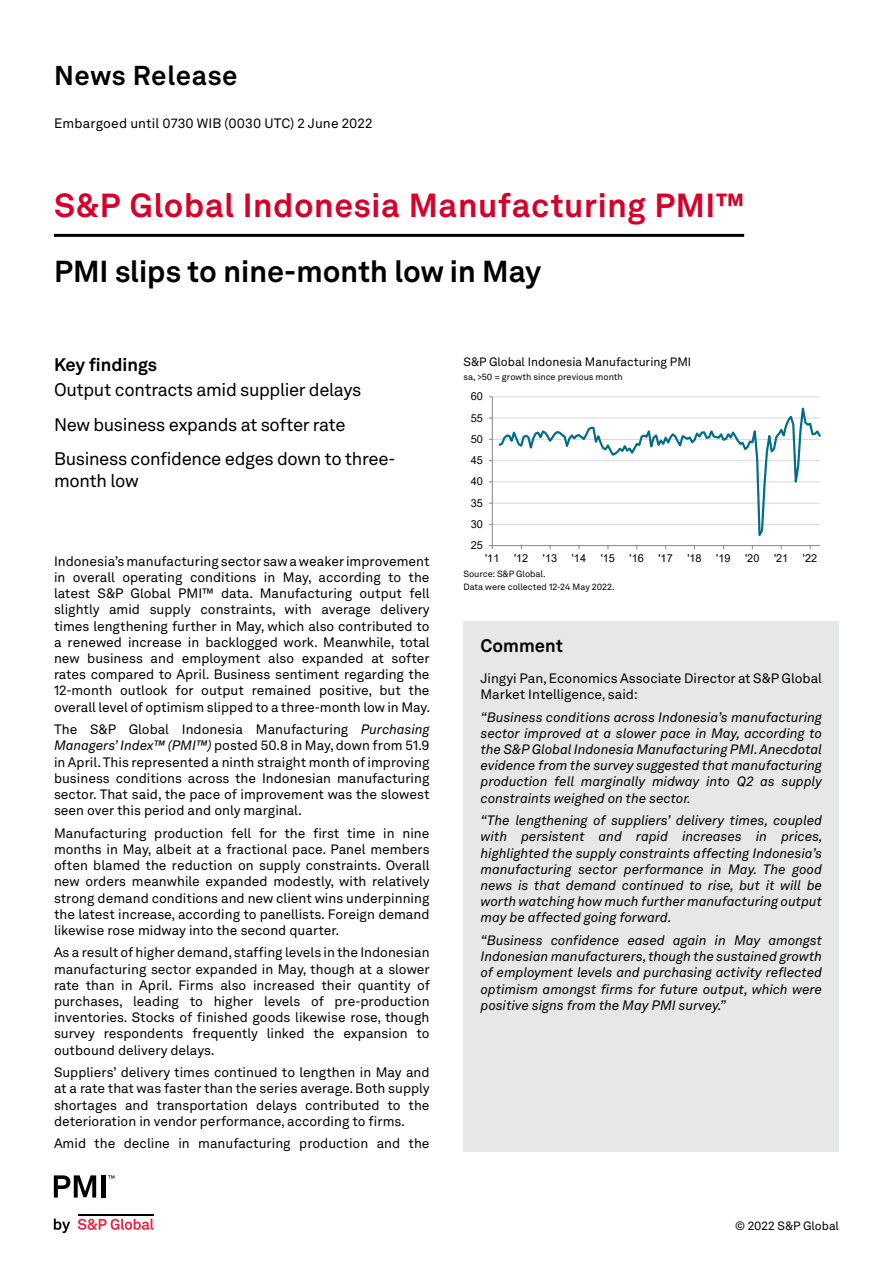
<style>
.page{position:relative;width:893px;height:1263px;background:#fff}
.page>*{position:absolute;margin:0;border:0;box-sizing:border-box;transform-origin:0 0}
.t1{font:700 33px "Akkurat LL";letter-spacing:.02em;color:#d6002a}
.t2{font:700 30px "Akkurat LL";color:#000}
.t3{font:700 27px "Akkurat LL";letter-spacing:.025em;color:#000}
.t4{font:18px/34.3px "Akkurat LL";letter-spacing:-.02em;color:#000}
.t5{font:700 18px "Akkurat LL";color:#000}
.t6{font:13.5px/16.2px "Akkurat LL";color:#000;text-align:justify}
.t7{font:italic 13.5px/16.2px "Akkurat LL";color:#000;text-align:justify}
.t8{font:12px "Akkurat LL";color:#000}
.t9{font:10.95px "Arial";color:#000}
.t10{font:9px "Akkurat LL";color:#000}
.s1{font-style:italic}
</style>
<div class="page">
<hr style="left:492px;top:524px;width:328px;height:1px;background:#d9d9d9">
<hr style="left:492px;top:503px;width:328px;height:1px;background:#d9d9d9">
<hr style="left:492px;top:481px;width:328px;height:1px;background:#d9d9d9">
<hr style="left:492px;top:460px;width:328px;height:1px;background:#d9d9d9">
<hr style="left:492px;top:439px;width:328px;height:1px;background:#d9d9d9">
<hr style="left:492px;top:418px;width:328px;height:1px;background:#d9d9d9">
<hr style="left:492px;top:396px;width:328px;height:1px;background:#d9d9d9">
<hr style="left:492px;top:397px;width:1px;height:149px;background:#868686">
<hr style="left:492px;top:545px;width:328px;height:1px;background:#868686">
<svg style="left:497px;top:397px;width:324px;height:139px"></svg>
<hr style="left:54px;top:234px;width:690px;height:3px;background:#000">
<div style="left:464px;top:621px;width:375px;height:51px;background:#e6e7e8"></div>
<div style="left:463px;top:672px;width:376px;height:480px;background:#e6e7e8"></div>
<svg style="left:54px;top:1218px;width:16px;height:15px"></svg>
<svg style="left:78px;top:1218px;width:75px;height:12px"></svg>
<hr style="left:78px;top:1213px;width:75px;height:2px;background:#000">
<svg style="left:54px;top:1175px;width:42px;height:22px"></svg>
<div style="left:101px;top:1175px;width:5px;height:22px;background:#000"></div>
<svg style="left:108px;top:1175px;width:6px;height:3px"></svg>
<h3 class="t3" style="left:54px;top:55px;width:185px">News Release</h3>
<p class="t6" style="left:54px;top:114px;width:320px">Embargoed until 0730 WIB (0030 UTC) 2 June 2022</p>
<h1 class="t1" style="left:54px;top:180px;width:692px">S&amp;P Global Indonesia Manufacturing PMI™</h1>
<h2 class="t2" style="left:54px;top:248px;width:489px">PMI slips to nine-month low in May</h2>
<h3 class="t5" style="left:54px;top:351px;width:105px">Key findings</h3>
<h3 class="t4" style="left:54px;top:372px;width:343px">Output contracts amid supplier delays<br>New business expands at softer rate<br>Business confidence edges down to three-</h3>
<h3 class="t4" style="left:54px;top:462px;width:86px">month low</h3>
<p class="t6" style="left:54px;top:552px;width:378px">Indonesia’s manufacturing sector saw a weaker improvement in overall operating conditions in May, according to the latest S&amp;P Global PMI™ data. Manufacturing output fell slightly amid supply constraints, with average delivery times lengthening further in May, which also contributed to a renewed increase in backlogged work. Meanwhile, total new business and employment also expanded at softer rates compared to April. Business sentiment regarding the 12-month outlook for output remained positive, but the overall level of optimism slipped to a three-month low in May.</p>
<p class="t6" style="left:54px;top:721px;width:377px">The S&amp;P Global Indonesia Manufacturing <span class="s1">Purchasing Managers’ Index™ (PMI™)</span> posted 50.8 in May, down from 51.9 in April. This represented a ninth straight month of improving business conditions across the Indonesian manufacturing sector. That said, the pace of improvement was the slowest seen over this period and only marginal.</p>
<p class="t6" style="left:54px;top:824px;width:377px">Manufacturing production fell for the first time in nine months in May, albeit at a fractional pace. Panel members often blamed the reduction on supply constraints. Overall new orders meanwhile expanded modestly, with relatively strong demand conditions and new client wins underpinning the latest increase, according to panellists. Foreign demand likewise rose midway into the second quarter.</p>
<p class="t6" style="left:54px;top:944px;width:377px">As a result of higher demand, staffing levels in the Indonesian manufacturing sector expanded in May, though at a slower rate than in April. Firms also increased their quantity of purchases, leading to higher levels of pre-production inventories. Stocks of finished goods likewise rose, though survey respondents frequently linked the expansion to outbound delivery delays.</p>
<p class="t6" style="left:54px;top:1064px;width:377px">Suppliers’ delivery times continued to lengthen in May and at a rate that was faster than the series average. Both supply shortages and transportation delays contributed to the deterioration in vendor performance, according to firms.</p>
<p class="t6" style="left:54px;top:1135px;width:377px">Amid the decline in manufacturing production and the</p>
<p class="t8" style="left:463px;top:353px;width:229px">S&amp;P Global Indonesia Manufacturing PMI</p>
<p class="t10" style="left:463px;top:370px;width:161px">sa, &gt;50 = growth since previous month</p>
<p class="t9" style="left:471px;top:389px;width:14px">60</p>
<p class="t9" style="left:471px;top:410px;width:14px">55</p>
<p class="t9" style="left:471px;top:431px;width:14px">50</p>
<p class="t9" style="left:471px;top:453px;width:14px">45</p>
<p class="t9" style="left:471px;top:474px;width:14px">40</p>
<p class="t9" style="left:471px;top:495px;width:14px">35</p>
<p class="t9" style="left:471px;top:516px;width:14px">30</p>
<p class="t9" style="left:471px;top:538px;width:14px">25</p>
<p class="t9" style="left:485px;top:551px;width:16px">'11</p>
<p class="t9" style="left:514px;top:551px;width:16px">'12</p>
<p class="t9" style="left:543px;top:551px;width:16px">'13</p>
<p class="t9" style="left:572px;top:551px;width:16px">'14</p>
<p class="t9" style="left:601px;top:551px;width:16px">'15</p>
<p class="t9" style="left:630px;top:551px;width:16px">'16</p>
<p class="t9" style="left:658px;top:551px;width:16px">'17</p>
<p class="t9" style="left:687px;top:551px;width:16px">'18</p>
<p class="t9" style="left:716px;top:551px;width:16px">'19</p>
<p class="t9" style="left:745px;top:551px;width:16px">'20</p>
<p class="t9" style="left:774px;top:551px;width:16px">'21</p>
<p class="t9" style="left:803px;top:551px;width:16px">'22</p>
<p class="t10" style="left:463px;top:567px;width:84px">Source: S&amp;P Global.</p>
<p class="t10" style="left:463px;top:580px;width:153px">Data were collected 12-24 May 2022.</p>
<h3 class="t5" style="left:481px;top:632px;width:84px">Comment</h3>
<p class="t6" style="left:480px;top:669px;width:343px">Jingyi Pan, Economics Associate Director at S&amp;P Global<br>Market Intelligence, said:</p>
<p class="t7" style="left:480px;top:708px;width:343px">“Business conditions across Indonesia’s manufacturing sector improved at a slower pace in May, according to the S&amp;P Global Indonesia Manufacturing PMI. Anecdotal evidence from the survey suggested that manufacturing production fell marginally midway into Q2 as supply constraints weighed on the sector.</p>
<p class="t7" style="left:480px;top:812px;width:344px">“The lengthening of suppliers’ delivery times, coupled with persistent and rapid increases in prices, highlighted the supply constraints affecting Indonesia’s manufacturing sector performance in May. The good news is that demand continued to rise, but it will be worth watching how much further manufacturing output may be affected going forward.</p>
<p class="t7" style="left:480px;top:931px;width:343px">“Business confidence eased again in May amongst Indonesian manufacturers, though the sustained growth of employment levels and purchasing activity reflected optimism amongst firms for future output, which were positive signs from the May PMI survey.”</p>
<p class="t8" style="left:735px;top:1216px;width:105px">© 2022 S&amp;P Global</p>
</div>
